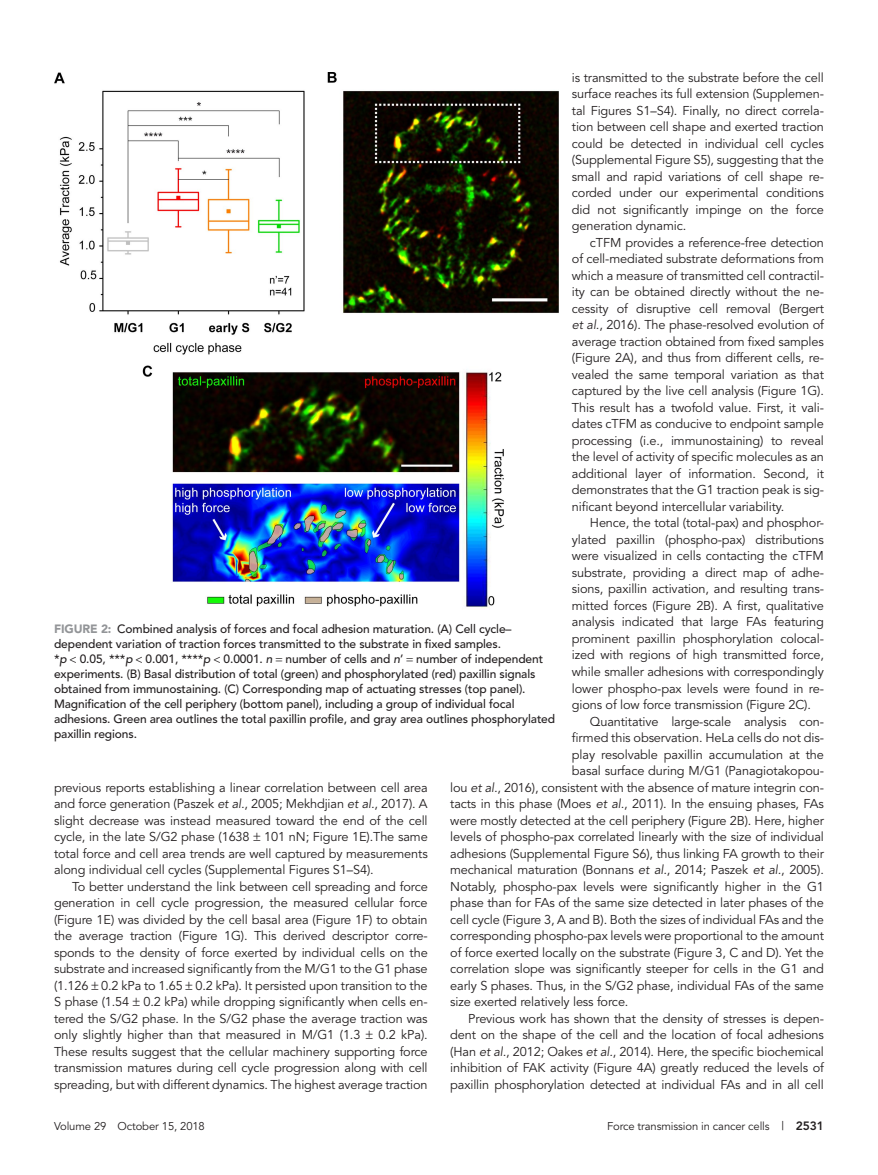
<style>
.page{position:relative;width:878px;height:1175px;background:#fff}
.page>*{position:absolute;margin:0;border:0;box-sizing:border-box;transform-origin:0 0}
.Para{font:12.75px/16.5px "Avenir";letter-spacing:-.01em;color:#231f20;text-align:justify}
.FigCaption{font:500 12px/15px "Avenir";letter-spacing:-.01em;color:#231f20}
.t1{font:11.25px "Avenir";letter-spacing:-.01em;color:#231f20}
.s1{font-style:italic}
.s2{font-weight:900;color:#939598}
.s3{font-size:12px}
.s4{font-weight:800;font-size:12px}
</style>
<div class="page">
<img style="left:54px;top:72px;width:504px;height:537px">
<p class="Para" style="left:572px;top:69px;width:253px">is transmitted to the substrate before the cell surface reaches its full extension (Supplemen&shy;tal Figures S1–S4). Finally, no direct correla&shy;tion between cell shape and exerted traction could be detected in individual cell cycles (Supplemental Figure S5), suggesting that the small and rapid variations of cell shape re&shy;corded under our experimental conditions did not significantly impinge on the force generation dynamic.</p>
<p class="Para" style="left:572px;top:234px;width:253px;text-indent:18px">cTFM provides a reference-free detection of cell-mediated substrate deformations from which a measure of transmitted cell contractil&shy;ity can be obtained directly without the ne&shy;cessity of disruptive cell removal (Bergert <span class="s1">et al.</span>, 2016). The phase-resolved evolution of average traction obtained from fixed samples (Figure 2A), and thus from different cells, re&shy;vealed the same temporal variation as that captured by the live cell analysis (Figure 1G).<br>This result has a twofold value. First, it vali&shy;dates cTFM as conducive to endpoint sample processing (i.e., immunostaining) to reveal the level of activity of specific molecules as an additional layer of information. Second, it demonstrates that the G1 traction peak is sig&shy;nificant beyond intercellular variability.</p>
<p class="Para" style="left:572px;top:515px;width:253px;text-indent:18px">Hence, the total (total-pax) and phosphor&shy;ylated paxillin (phospho-pax) distributions were visualized in cells contacting the cTFM substrate, providing a direct map of adhe&shy;sions, paxillin activation, and resulting trans&shy;mitted forces (Figure 2B). A first, qualitative analysis indicated that large FAs featuring prominent paxillin phosphorylation colocal&shy;ized with regions of high transmitted force, while smaller adhesions with correspondingly lower phospho-pax levels were found in re&shy;gions of low force transmission (Figure 2C).</p>
<p class="Para" style="left:590px;top:713px;width:235px">Quantitative large-scale analysis con-</p>
<p class="Para" style="left:572px;top:729px;width:253px">firmed this observation. HeLa cells do not dis-</p>
<p class="Para" style="left:572px;top:746px;width:253px">play resolvable paxillin accumulation at the</p>
<p class="Para" style="left:572px;top:762px;width:253px">basal surface during M/G1 (Panagiotakopou-</p>
<p class="Para" style="left:450px;top:779px;width:375px">lou <span class="s1">et al.</span>, 2016), consistent with the absence of mature integrin con-</p>
<p class="Para" style="left:450px;top:795px;width:375px">tacts in this phase (Moes <span class="s1">et al.</span>, 2011). In the ensuing phases, FAs</p>
<p class="Para" style="left:450px;top:812px;width:375px">were mostly detected at the cell periphery (Figure 2B). Here, higher</p>
<p class="Para" style="left:450px;top:828px;width:375px">levels of phospho-pax correlated linearly with the size of individual</p>
<p class="Para" style="left:450px;top:845px;width:375px">adhesions (Supplemental Figure S6), thus linking FA growth to their</p>
<p class="Para" style="left:450px;top:861px;width:375px">mechanical maturation (Bonnans <span class="s1">et al.</span>, 2014; Paszek <span class="s1">et al.</span>, 2005).</p>
<p class="Para" style="left:450px;top:878px;width:375px">Notably, phospho-pax levels were significantly higher in the G1</p>
<p class="Para" style="left:450px;top:894px;width:375px">phase than for FAs of the same size detected in later phases of the</p>
<p class="Para" style="left:450px;top:911px;width:375px">cell cycle (Figure 3, A and B). Both the sizes of individual FAs and the</p>
<p class="Para" style="left:450px;top:927px;width:375px">corresponding phospho-pax levels were proportional to the amount</p>
<p class="Para" style="left:450px;top:944px;width:375px">of force exerted locally on the substrate (Figure 3, C and D). Yet the</p>
<p class="Para" style="left:450px;top:960px;width:375px">correlation slope was significantly steeper for cells in the G1 and</p>
<p class="Para" style="left:450px;top:977px;width:375px">early S phases. Thus, in the S/G2 phase, individual FAs of the same</p>
<p class="Para" style="left:450px;top:993px;width:180px">size exerted relatively less force.</p>
<p class="Para" style="left:450px;top:1010px;width:375px;text-indent:18px">Previous work has shown that the density of stresses is depen&shy;dent on the shape of the cell and the location of focal adhesions (Han <span class="s1">et al.</span>, 2012; Oakes <span class="s1">et al.</span>, 2014). Here, the specific biochemical inhibition of FAK activity (Figure 4A) greatly reduced the levels of paxillin phosphorylation detected at individual FAs and in all cell</p>
<p class="FigCaption" style="left:54px;top:621px;width:502px"><span class="s2">FIGURE 2:</span> Combined analysis of forces and focal adhesion maturation. (A) Cell cycle– dependent variation of traction forces transmitted to the substrate in fixed samples.<br>*<span class="s1">p</span> 0.05, ***<span class="s1">p</span> 0.001, ****<span class="s1">p</span> 0.0001. <span class="s1">n</span> number of cells and <span class="s1">n</span>’ number of independent experiments. (B) Basal distribution of total (green) and phosphorylated (red) paxillin signals obtained from immunostaining. (C) Corresponding map of actuating stresses (top panel).<br>Magnification of the cell periphery (bottom panel), including a group of individual focal adhesions. Green area outlines the total paxillin profile, and gray area outlines phosphorylated paxillin regions.</p>
<p class="Para" style="left:54px;top:779px;width:375px">previous reports establishing a linear correlation between cell area and force generation (Paszek <span class="s1">et al.</span>, 2005; Mekhdjian <span class="s1">et al.</span>, 2017). A slight decrease was instead measured toward the end of the cell cycle, in the late S/G2 phase (1638 101 nN; Figure 1E).The same total force and cell area trends are well captured by measurements along individual cell cycles (Supplemental Figures S1–S4).</p>
<p class="Para" style="left:54px;top:878px;width:375px;text-indent:18px">To better understand the link between cell spreading and force generation in cell cycle progression, the measured cellular force (Figure 1E) was divided by the cell basal area (Figure 1F) to obtain the average traction (Figure 1G). This derived descriptor corre&shy;sponds to the density of force exerted by individual cells on the substrate and increased significantly from the M/G1 to the G1 phase (1.126 0.2 kPa to 1.65 0.2 kPa). It persisted upon transition to the S phase (1.54 0.2 kPa) while dropping significantly when cells en&shy;tered the S/G2 phase. In the S/G2 phase the average traction was only slightly higher than that measured in M/G1 (1.3</p>
<p class="Para" style="left:54px;top:1026px;width:375px;text-indent:324px">0.2 kPa).<br>These results suggest that the cellular machinery supporting force transmission matures during cell cycle progression along with cell spreading, but with different dynamics. The highest average traction</p>
<p class="t1" style="left:54px;top:1119px;width:152px">Volume 29 October 15, 2018</p>
<p class="t1" style="left:607px;top:1119px;width:218px">Force transmission in cancer cells <span class="s3">|</span> <span class="s4">2531</span></p>
</div>
